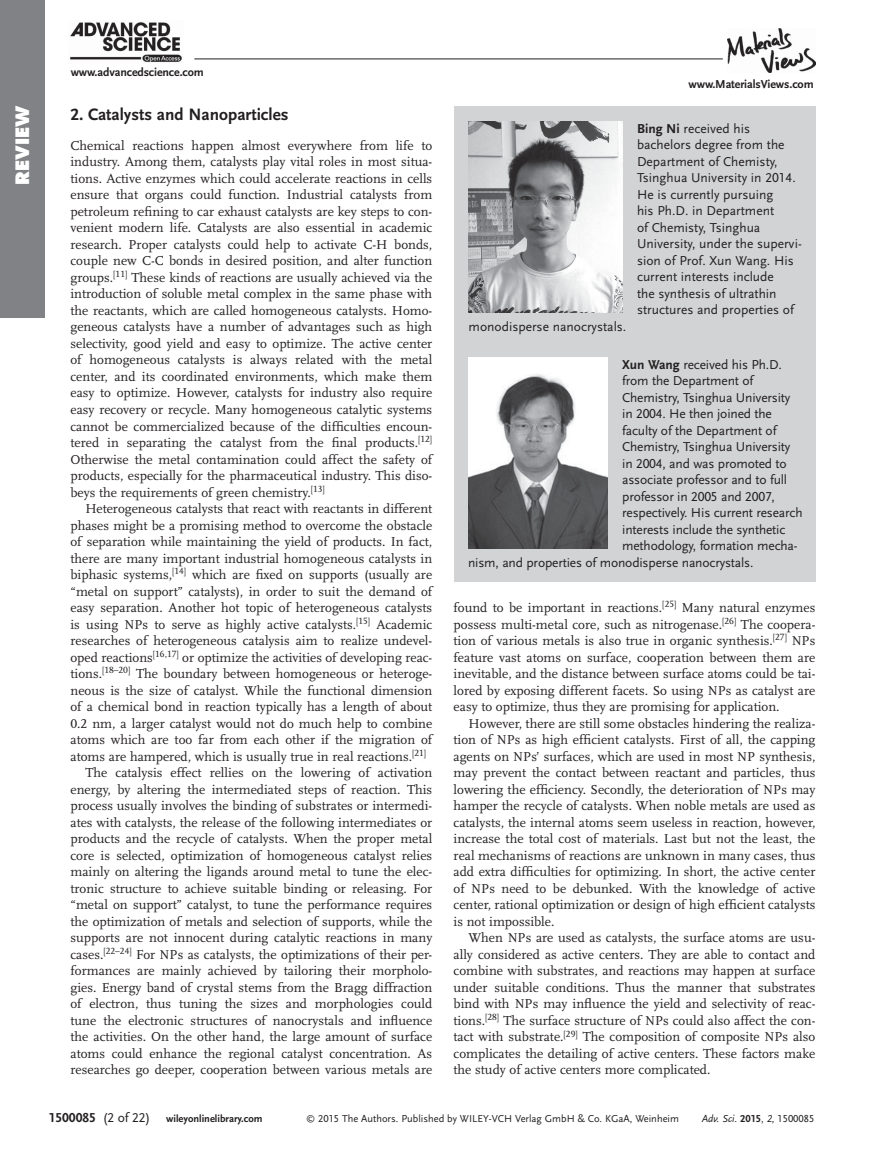
<style>
.page{position:relative;width:891px;height:1175px;background:#fff}
.page>*{position:absolute;margin:0;border:0;box-sizing:border-box;transform-origin:0 0}
.t1{font:800 18px "Futura";letter-spacing:.005em;color:#fff}
.t2{font:700 17.25px "Scala Sans LF";color:#231f20}
.t3{font:13.5px/16.5px "Scala LF";color:#231f20;text-align:justify}
.t4{font:13.5px/16.5px "Scala Sans LF";letter-spacing:-.01em;color:#231f20}
.t5{font:700 12px "Scala Sans LF";letter-spacing:-.01em;color:#231f20}
.t6{font:10.5px "Scala Sans LF";color:#231f20}
.t7{font:700 10.5px "Scala Sans LF";color:#231f20}
.t8{font:italic 10.5px "Scala Sans LF";color:#231f20}
.s1{font-weight:700}
.s2{font-size:13.5px}
.s3{font-weight:400;font-size:13.5px}
.s4{font-size:9px}
.s5{font-weight:700;font-style:normal}
.s6{font-style:normal}
</style>
<div class="page">
<div style="left:0;top:0;width:45px;height:317px;background:#808285"></div>
<img style="left:727px;top:28px;width:88px;height:45px">
<hr style="left:194px;top:59px;width:529px;height:1px;background:#231f20">
<img style="left:70px;top:22px;width:112px;height:40px">
<div style="left:454px;top:107px;width:361px;height:475px;background:#d1d3d4"></div>
<img style="left:468px;top:121px;width:154px;height:192px">
<img style="left:468px;top:357px;width:139px;height:191px">
<h1 class="t1" style="left:15px;top:185px;width:81px;rotate:-90deg">REVIEW</h1>
<p class="t5" style="left:71px;top:66px;width:135px">www.advancedscience.com</p>
<p class="t2" style="left:71px;top:106px;width:220px">2. Catalysts and Nanoparticles</p>
<p class="t3" style="left:70px;top:138px;width:363px">Chemical reactions happen almost everywhere from life to industry. Among them, catalysts play vital roles in most situa&shy;tions. Active enzymes which could accelerate reactions in cells ensure that organs could function. Industrial catalysts from petroleum refining to car exhaust catalysts are key steps to con&shy;venient modern life. Catalysts are also essential in academic research. Proper catalysts could help to activate C-H bonds, couple new C-C bonds in desired position, and alter function groups. <sup>[</sup> <sup>11</sup> <sup>]</sup> These kinds of reactions are usually achieved via the introduction of soluble metal complex in the same phase with the reactants, which are called homogeneous catalysts. Homo&shy;geneous catalysts have a number of advantages such as high selectivity, good yield and easy to optimize. The active center of homogeneous catalysts is always related with the metal center, and its coordinated environments, which make them easy to optimize. However, catalysts for industry also require easy recovery or recycle. Many homogeneous catalytic systems cannot be commercialized because of the difficulties encoun&shy;tered in separating the catalyst from the final products. <sup>[</sup> <sup>12</sup> <sup>] </sup>Otherwise the metal contamination could affect the safety of products, especially for the pharmaceutical industry. This diso&shy;beys the requirements of green chemistry. <sup>[</sup> <sup>13</sup> <sup>]</sup></p>
<p class="t3" style="left:86px;top:501px;width:348px">Heterogeneous catalysts that react with reactants in different</p>
<p class="t3" style="left:70px;top:517px;width:363px">phases might be a promising method to overcome the obstacle</p>
<p class="t3" style="left:70px;top:534px;width:363px">of separation while maintaining the yield of products. In fact,</p>
<p class="t3" style="left:70px;top:550px;width:363px">there are many important industrial homogeneous catalysts in</p>
<p class="t3" style="left:70px;top:567px;width:363px">biphasic systems, <sup>[</sup> <sup>14</sup> <sup>]</sup> which are fixed on supports (usually are</p>
<p class="t3" style="left:71px;top:583px;width:363px">“metal on support” catalysts), in order to suit the demand of</p>
<p class="t3" style="left:71px;top:600px;width:363px">easy separation. Another hot topic of heterogeneous catalysts</p>
<p class="t3" style="left:71px;top:616px;width:363px">is using NPs to serve as highly active catalysts. <sup>[</sup> <sup>15</sup> <sup>]</sup> Academic</p>
<p class="t3" style="left:70px;top:633px;width:363px">researches of heterogeneous catalysis aim to realize undevel-</p>
<p class="t3" style="left:70px;top:649px;width:363px">oped reactions <sup>[</sup> <sup>16,17</sup> <sup>]</sup> or optimize the activities of developing reac-</p>
<p class="t3" style="left:70px;top:666px;width:363px">tions. <sup>[</sup> <sup>18–20</sup> <sup>]</sup> The boundary between homogeneous or heteroge-</p>
<p class="t3" style="left:71px;top:682px;width:363px">neous is the size of catalyst. While the functional dimension</p>
<p class="t3" style="left:71px;top:699px;width:363px">of a chemical bond in reaction typically has a length of about</p>
<p class="t3" style="left:71px;top:715px;width:363px">0.2 nm, a larger catalyst would not do much help to combine</p>
<p class="t3" style="left:71px;top:732px;width:363px">atoms which are too far from each other if the migration of</p>
<p class="t3" style="left:71px;top:748px;width:357px">atoms are hampered, which is usually true in real reactions. <sup>[</sup> <sup>21</sup> <sup>]</sup></p>
<p class="t3" style="left:85px;top:765px;width:348px">The catalysis effect rellies on the lowering of activation</p>
<p class="t3" style="left:70px;top:781px;width:363px">energy, by altering the intermediated steps of reaction. This</p>
<p class="t3" style="left:70px;top:798px;width:363px">process usually involves the binding of substrates or intermedi-</p>
<p class="t3" style="left:70px;top:814px;width:363px">ates with catalysts, the release of the following intermediates or</p>
<p class="t3" style="left:70px;top:831px;width:363px">products and the recycle of catalysts. When the proper metal</p>
<p class="t3" style="left:70px;top:847px;width:363px">core is selected, optimization of homogeneous catalyst relies</p>
<p class="t3" style="left:70px;top:864px;width:363px">mainly on altering the ligands around metal to tune the elec-</p>
<p class="t3" style="left:70px;top:880px;width:363px">tronic structure to achieve suitable binding or releasing. For</p>
<p class="t3" style="left:70px;top:897px;width:363px">“metal on support” catalyst, to tune the performance requires</p>
<p class="t3" style="left:70px;top:913px;width:363px">the optimization of metals and selection of supports, while the</p>
<p class="t3" style="left:70px;top:930px;width:363px">supports are not innocent during catalytic reactions in many</p>
<p class="t3" style="left:70px;top:946px;width:363px">cases. <sup>[</sup> <sup>22–24</sup> <sup>]</sup> For NPs as catalysts, the optimizations of their per-</p>
<p class="t3" style="left:71px;top:963px;width:363px">formances are mainly achieved by tailoring their morpholo-</p>
<p class="t3" style="left:71px;top:979px;width:363px">gies. Energy band of crystal stems from the Bragg diffraction</p>
<p class="t3" style="left:71px;top:996px;width:363px">of electron, thus tuning the sizes and morphologies could</p>
<p class="t3" style="left:71px;top:1012px;width:363px">tune the electronic structures of nanocrystals and influence</p>
<p class="t3" style="left:71px;top:1029px;width:363px">the activities. On the other hand, the large amount of surface</p>
<p class="t3" style="left:71px;top:1045px;width:363px">atoms could enhance the regional catalyst concentration. As</p>
<p class="t3" style="left:71px;top:1062px;width:363px">researches go deeper, cooperation between various metals are</p>
<p class="t5" style="left:689px;top:79px;width:127px">www.MaterialsViews.com</p>
<p class="t4" style="left:637px;top:121px;width:166px"><span class="s1">Bing Ni</span> received his bachelors degree from the<br>Department of Chemisty,<br>Tsinghua University in 2014.<br>He is currently pursuing<br>his Ph.D. in Department<br>of Chemisty, Tsinghua<br>University, under the supervi&shy;sion of Prof. Xun Wang. His current interests include<br>the synthesis of ultrathin structures and properties of</p>
<p class="t4" style="left:469px;top:319px;width:159px">monodisperse nanocrystals.</p>
<p class="t4" style="left:622px;top:357px;width:161px"><span class="s1">Xun Wang</span> received his Ph.D.</p>
<p class="t4" style="left:622px;top:373px;width:133px">from the Department of</p>
<p class="t4" style="left:622px;top:390px;width:170px">Chemistry, Tsinghua University</p>
<p class="t4" style="left:622px;top:406px;width:151px">in 2004. He then joined the</p>
<p class="t4" style="left:622px;top:423px;width:156px">faculty of the Department of</p>
<p class="t4" style="left:622px;top:439px;width:170px">Chemistry, Tsinghua University</p>
<p class="t4" style="left:622px;top:456px;width:166px">in 2004, and was promoted to</p>
<p class="t4" style="left:622px;top:472px;width:166px">associate professor and to full</p>
<p class="t4" style="left:622px;top:489px;width:154px">professor in 2005 and 2007,</p>
<p class="t4" style="left:622px;top:505px;width:182px">respectively. His current research</p>
<p class="t4" style="left:622px;top:522px;width:165px">interests include the synthetic</p>
<p class="t4" style="left:622px;top:538px;width:177px">methodology, formation mecha-</p>
<p class="t4" style="left:468px;top:555px;width:287px">nism, and properties of monodisperse nanocrystals.</p>
<p class="t3" style="left:454px;top:600px;width:363px">found to be important in reactions. <sup>[</sup> <sup>25</sup> <sup>]</sup> Many natural enzymes possess multi-metal core, such as nitrogenase. <sup>[</sup> <sup>26</sup> <sup>]</sup> The coopera&shy;tion of various metals is also true in organic synthesis. <sup>[</sup> <sup>27</sup> <sup>]</sup> NPs feature vast atoms on surface, cooperation between them are inevitable, and the distance between surface atoms could be tai&shy;lored by exposing different facets. So using NPs as catalyst are easy to optimize, thus they are promising for application.</p>
<p class="t3" style="left:454px;top:715px;width:363px;text-indent:15px">However, there are still some obstacles hindering the realiza&shy;tion of NPs as high efficient catalysts. First of all, the capping agents on NPs’ surfaces, which are used in most NP synthesis, may prevent the contact between reactant and particles, thus lowering the efficiency. Secondly, the deterioration of NPs may hamper the recycle of catalysts. When noble metals are used as catalysts, the internal atoms seem useless in reaction, however, increase the total cost of materials. Last but not the least, the real mechanisms of reactions are unknown in many cases, thus add extra difficulties for optimizing. In short, the active center of NPs need to be debunked. With the knowledge of active center, rational optimization or design of high efficient catalysts is not impossible.</p>
<p class="t3" style="left:454px;top:930px;width:363px;text-indent:15px">When NPs are used as catalysts, the surface atoms are usu&shy;ally considered as active centers. They are able to contact and combine with substrates, and reactions may happen at surface under suitable conditions. Thus the manner that substrates bind with NPs may influence the yield and selectivity of reac&shy;tions. <sup>[</sup> <sup>28</sup> <sup>]</sup> The surface structure of NPs could also affect the con&shy;tact with substrate. <sup>[</sup> <sup>29</sup> <sup>]</sup> The composition of composite NPs also complicates the detailing of active centers. These factors make the study of active centers more complicated.</p>
<p class="t7" style="left:49px;top:1114px;width:216px"><span class="s2">1500085</span> <span class="s3">(2 of 22)</span> wileyonlinelibrary.com</p>
<p class="t6" style="left:306px;top:1114px;width:374px"><span class="s4">©</span> 2015 The Authors. Published by WILEY-VCH Verlag GmbH &amp; Co. KGaA, Weinheim</p>
<p class="t8" style="left:702px;top:1114px;width:114px">Adv. Sci. <span class="s5">2015</span><span class="s6">,</span> 2<span class="s6">, 1500085</span></p>
</div>
